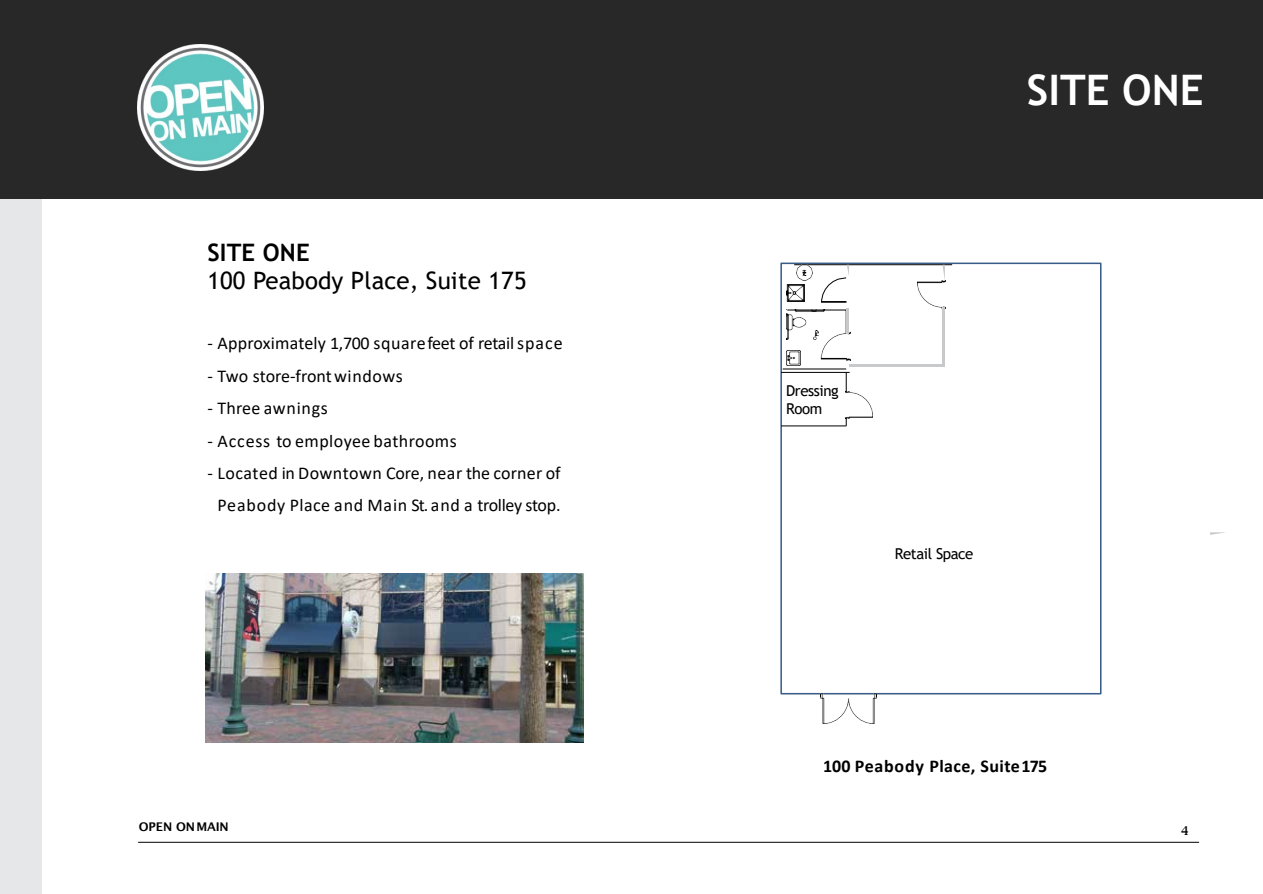
<style>
.page{position:relative;width:1263px;height:894px;background:#fff}
.page>*{position:absolute;margin:0;border:0;box-sizing:border-box;transform-origin:0 0}
.t1{font:700 42px "Trebuchet MS";color:#fff}
.t2{font:24px/28.8px "Trebuchet MS";letter-spacing:.005em;color:#000}
.t3{font:18px/32.4px "Calibri";letter-spacing:.02em;color:#000;text-align:center}
.t4{font:700 18px "Calibri";letter-spacing:.025em;color:#000}
.t5{font:18px "Calibri";color:#000}
.t6{font:15px/18px "Trebuchet MS";letter-spacing:-.03em;color:#000}
.t7{font:600 12px "Lucida Sans";letter-spacing:-.01em;color:#000}
.t8{font:600 12px "Lucida Bright";color:#000}
.s1{font-weight:700}
</style>
<div class="page">
<div style="left:0;top:199px;width:41px;height:694px;background:#e6e7e8"></div>
<div style="left:0;top:0;width:1263px;height:199px;background:#292829"></div>
<hr style="left:138px;top:841px;width:1061px;height:1px;background:#000">
<img style="left:206px;top:573px;width:378px;height:169px">
<img style="left:138px;top:45px;width:126px;height:125px">
<svg style="left:1210px;top:532px;width:15px;height:2px"></svg>
<div style="left:780px;top:262px;width:322px;height:432px;border:2px solid #385d8a"></div>
<img style="left:820px;top:693px;width:56px;height:30px">
<hr style="left:794px;top:264px;width:158px;height:1px;background:#000">
<hr style="left:783px;top:368px;width:63px;height:1px;background:#000">
<hr style="left:781px;top:372px;width:69px;height:1px;background:#000">
<img style="left:787px;top:334px;width:27px;height:5px">
<img style="left:787px;top:350px;width:13px;height:15px">
<svg style="left:786px;top:309px;width:61px;height:25px"></svg>
<img style="left:814px;top:330px;width:36px;height:30px">
<img style="left:917px;top:280px;width:29px;height:28px">
<img style="left:786px;top:284px;width:18px;height:17px">
<img style="left:797px;top:265px;width:16px;height:15px">
<hr style="left:850px;top:364px;width:95px;height:2px;background:#c7c9cb">
<hr style="left:847px;top:308px;width:2px;height:26px;background:#c7c9cb">
<svg style="left:942px;top:265px;width:3px;height:16px"></svg>
<hr style="left:942px;top:307px;width:3px;height:56px;background:#c7c9cb">
<hr style="left:781px;top:425px;width:65px;height:1px;background:#000">
<img style="left:846px;top:391px;width:26px;height:28px">
<svg style="left:846px;top:373px;width:1px;height:19px"></svg>
<svg style="left:821px;top:265px;width:28px;height:38px"></svg>
<p class="t2" style="left:207px;top:237px;width:321px"><span class="s1">SITE ONE<br></span>100 Peabody Place, Suite 175</p>
<p class="t3" style="left:207px;top:326px;width:357px">- Approximately 1,700 squarefeet of retail space</p>
<p class="t5" style="left:207px;top:363px;width:197px">- Two store-frontwindows</p>
<p class="t3" style="left:207px;top:391px;width:122px">- Three awnings</p>
<p class="t3" style="left:207px;top:424px;width:251px">- Access to employee bathrooms</p>
<p class="t3" style="left:207px;top:456px;width:355px">- Located in Downtown Core, near the corner of<br>Peabody Place and Main St.and a trolley stop.</p>
<p class="t7" style="left:139px;top:819px;width:91px">OPEN ONMAIN</p>
<h1 class="t1" style="left:1027px;top:64px;width:178px">SITE ONE</h1>
<p class="t6" style="left:786px;top:381px;width:54px">Dressing<br>Room</p>
<p class="t6" style="left:895px;top:544px;width:80px">Retail Space</p>
<p class="t4" style="left:823px;top:753px;width:226px">100 Peabody Place, Suite175</p>
<p class="t8" style="left:1181px;top:823px;width:9px">4</p>
</div>
